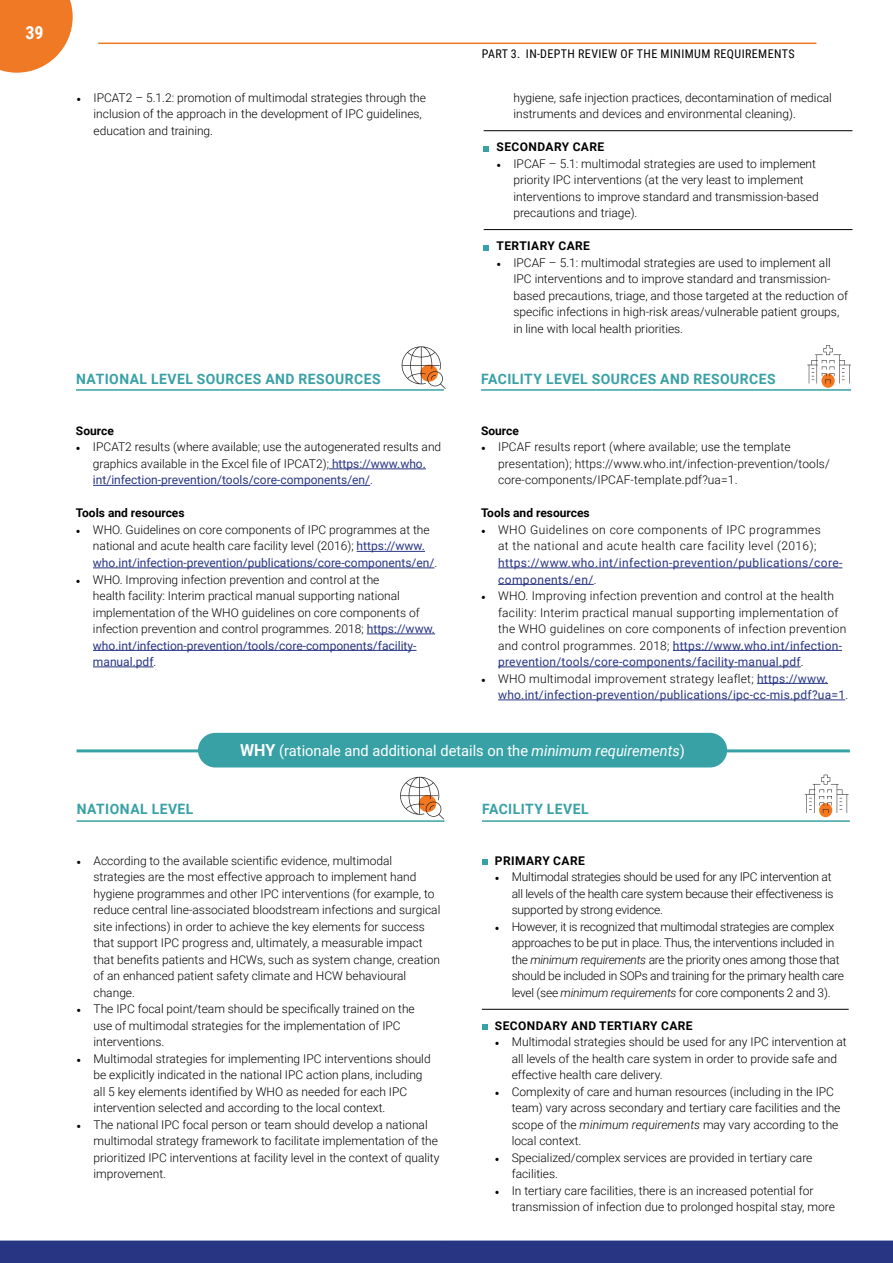
<style>
.page{position:relative;width:893px;height:1263px;background:#fff}
.page>*{position:absolute;margin:0;border:0;box-sizing:border-box;transform-origin:0 0}
.t1{font:700 18px "Roboto Condensed";color:#fff}
.t2{font:15px "Roboto";color:#fff}
.t3{font:700 14.25px "Roboto";letter-spacing:.035em;color:#38a1a6}
.t4{font:300 12px/16.5px "Roboto";color:#000}
.t5{font:300 12px/16.5px "Roboto";letter-spacing:-.02em;color:#000}
.t6{font:300 12px/16.5px "Roboto";letter-spacing:.02em;color:#000}
.t7{font:12px/16.5px "Roboto";letter-spacing:.035em;color:#283583}
.t8{font:300 12px/16.5px "Roboto";letter-spacing:.035em;color:#000}
.t9{font:700 12px "Roboto";letter-spacing:.035em;color:#000}
.t10{font:700 12px "Roboto";letter-spacing:.01em;color:#000}
.t11{font:12px "Roboto Condensed";letter-spacing:.035em;color:#000}
.s1{font-family:"Minion Pro";font-weight:400}
.s2{font-weight:400;color:#283583}
.s3{font-weight:300;color:#000}
.s4{font-family:"Minion Pro";color:#000}
.s5{font-weight:700;font-size:16.5px}
.s6{font-style:italic}
</style>
<div class="page">
<hr style="left:98px;top:43px;width:718px;height:1px;background:#ef7925">
<svg style="left:0;top:0;width:73px;height:73px;background:#f18b43"></svg>
<div style="left:0;top:1240px;width:893px;height:23px;background:#283583"></div>
<hr style="left:484px;top:130px;width:368px;height:1px;background:#000">
<hr style="left:484px;top:229px;width:368px;height:1px;background:#000">
<svg style="left:484px;top:146px;width:5px;height:5px"></svg>
<svg style="left:484px;top:245px;width:5px;height:5px"></svg>
<hr style="left:329px;top:469px;width:97px;height:1px;background:#283583">
<hr style="left:93px;top:485px;width:277px;height:1px;background:#283583">
<hr style="left:357px;top:551px;width:68px;height:1px;background:#283583">
<hr style="left:93px;top:568px;width:341px;height:1px;background:#283583">
<hr style="left:367px;top:634px;width:68px;height:1px;background:#283583">
<hr style="left:93px;top:650px;width:324px;height:1px;background:#283583">
<hr style="left:93px;top:667px;width:61px;height:1px;background:#283583">
<hr style="left:498px;top:568px;width:344px;height:1px;background:#283583">
<hr style="left:498px;top:584px;width:96px;height:1px;background:#283583">
<hr style="left:673px;top:650px;width:169px;height:1px;background:#283583">
<hr style="left:498px;top:667px;width:303px;height:1px;background:#283583">
<hr style="left:757px;top:683px;width:71px;height:1px;background:#283583">
<hr style="left:498px;top:700px;width:347px;height:1px;background:#283583">
<hr style="left:76px;top:389px;width:368px;height:2px;background:#38a1a6">
<hr style="left:481px;top:389px;width:370px;height:2px;background:#38a1a6">
<svg style="left:402px;top:346px;width:44px;height:43px"></svg>
<svg style="left:821px;top:374px;width:14px;height:14px"></svg>
<svg style="left:807px;top:345px;width:44px;height:38px"></svg>
<hr style="left:77px;top:749px;width:773px;height:3px;background:#38a1a6">
<hr style="left:77px;top:820px;width:367px;height:2px;background:#38a1a6">
<hr style="left:482px;top:820px;width:368px;height:2px;background:#38a1a6">
<svg style="left:482px;top:859px;width:5px;height:6px"></svg>
<div style="left:198px;top:733px;width:529px;height:34px;background:#38a1a6;border-radius:17px"></div>
<svg style="left:400px;top:777px;width:44px;height:42px"></svg>
<div style="left:819px;top:803px;width:13px;height:14px;background:#f57821;border-radius:50%"></div>
<svg style="left:805px;top:775px;width:44px;height:38px"></svg>
<hr style="left:482px;top:1009px;width:367px;height:1px;background:#000">
<svg style="left:482px;top:1024px;width:5px;height:6px"></svg>
<h1 class="t1" style="left:26px;top:20px;width:20px">39</h1>
<p class="t11" style="left:482px;top:46px;width:314px">PART 3. IN-DEPTH REVIEW OF THE MINIMUM REQUIREMENTS</p>
<p class="t4" style="left:94px;top:89px;width:334px;text-indent:-17px"><span class="s1">•</span> IPCAT2 – 5.1.2: promotion of multimodal strategies through the inclusion of the approach in the development of IPC guidelines, education and training.</p>
<p class="t4" style="left:513px;top:89px;width:320px">hygiene, safe injection practices, decontamination of medical instruments and devices and environmental cleaning).</p>
<p class="t9" style="left:497px;top:139px;width:109px">SECONDARY CARE</p>
<p class="t4" style="left:513px;top:155px;width:307px;text-indent:-17px"><span class="s1">•</span> IPCAF – 5.1: multimodal strategies are used to implement priority IPC interventions (at the very least to implement interventions to improve standard and transmission-based precautions and triage).</p>
<p class="t9" style="left:497px;top:238px;width:95px">TERTIARY CARE</p>
<p class="t4" style="left:513px;top:254px;width:336px;text-indent:-17px"><span class="s1">•</span> IPCAF – 5.1: multimodal strategies are used to implement all IPC interventions and to improve standard and transmission&shy;based precautions, triage, and those targeted at the reduction of specific infections in high-risk areas/vulnerable patient groups, in line with local health priorities.</p>
<p class="t3" style="left:76px;top:368px;width:306px">NATIONAL LEVEL SOURCES AND RESOURCES</p>
<p class="t3" style="left:481px;top:368px;width:296px">FACILITY LEVEL SOURCES AND RESOURCES</p>
<p class="t10" style="left:76px;top:422px;width:39px">Source</p>
<p class="t4" style="left:93px;top:438px;width:350px;text-indent:-17px"><span class="s1">•</span> IPCAT2 results (where available; use the autogenerated results and graphics available in the Excel file of IPCAT2); <span class="s2">https://www.who. int/infection-prevention/tools/core-components/en/</span>.</p>
<p class="t10" style="left:76px;top:505px;width:110px">Tools and resources</p>
<p class="t4" style="left:93px;top:521px;width:346px;text-indent:-17px"><span class="s1">•</span> WHO. Guidelines on core components of IPC programmes at the national and acute health care facility level (2016); <span class="s2">https://www. who.int/infection-prevention/publications/core-components/en/</span>.</p>
<p class="t4" style="left:93px;top:570px;width:344px;text-indent:-17px"><span class="s1">•</span> WHO. Improving infection prevention and control at the<br>health facility: Interim practical manual supporting national implementation of the WHO guidelines on core components of infection prevention and control programmes. 2018; <span class="s2">https://www. who.int/infection-prevention/tools/core-components/facility&shy;manual.pdf</span>.</p>
<p class="t10" style="left:481px;top:422px;width:39px">Source</p>
<p class="t4" style="left:498px;top:438px;width:333px;text-indent:-17px"><span class="s1">•</span> IPCAF results report (where available; use the template presentation); https://www.who.int/infection-prevention/tools/ core-components/IPCAF-template.pdf?ua=1.</p>
<p class="t10" style="left:481px;top:505px;width:110px">Tools and resources</p>
<p class="t8" style="left:498px;top:521px;width:324px;text-indent:-17px"><span class="s1">•</span> WHO Guidelines on core components of IPC programmes at the national and acute health care facility level (2016);</p>
<p class="t7" style="left:498px;top:554px;width:346px">https://www.who.int/infection-prevention/publications/core&shy;components/en/<span class="s3">.</span></p>
<p class="t6" style="left:498px;top:587px;width:350px;text-indent:-17px"><span class="s1">•</span> WHO. Improving infection prevention and control at the health facility: Interim practical manual supporting implementation of the WHO guidelines on core components of infection prevention and control programmes. 2018; <span class="s2">https://www.who.int/infection&shy;prevention/tools/core-components/facility-manual.pdf</span>.</p>
<p class="t7" style="left:498px;top:669px;width:352px;text-indent:-17px"><span class="s4">•</span> <span class="s3">WHO multimodal improvement strategy leaflet;</span> https://www. who.int/infection-prevention/publications/ipc-cc-mis.pdf?ua=1<span class="s3">.</span></p>
<p class="t2" style="left:240px;top:740px;width:446px"><span class="s5">WHY</span> (rationale and additional details on the <span class="s6">minimum requirements</span>)</p>
<p class="t3" style="left:77px;top:799px;width:118px">NATIONAL LEVEL</p>
<p class="t3" style="left:482px;top:799px;width:108px">FACILITY LEVEL</p>
<p class="t4" style="left:94px;top:852px;width:348px;text-indent:-17px"><span class="s1">•</span> According to the available scientific evidence, multimodal strategies are the most effective approach to implement hand hygiene programmes and other IPC interventions (for example, to reduce central line-associated bloodstream infections and surgical site infections) in order to achieve the key elements for success that support IPC progress and, ultimately, a measurable impact that benefits patients and HCWs, such as system change, creation of an enhanced patient safety climate and HCW behavioural change.</p>
<p class="t4" style="left:94px;top:1000px;width:323px;text-indent:-17px"><span class="s1">•</span> The IPC focal point/team should be specifically trained on the use of multimodal strategies for the implementation of IPC interventions.</p>
<p class="t4" style="left:94px;top:1050px;width:339px;text-indent:-17px"><span class="s1">•</span> Multimodal strategies for implementing IPC interventions should be explicitly indicated in the national IPC action plans, including all 5 key elements identified by WHO as needed for each IPC intervention selected and according to the local context.</p>
<p class="t4" style="left:94px;top:1116px;width:347px;text-indent:-17px"><span class="s1">•</span> The national IPC focal person or team should develop a national multimodal strategy framework to facilitate implementation of the prioritized IPC interventions at facility level in the context of quality improvement.</p>
<p class="t9" style="left:495px;top:852px;width:91px">PRIMARY CARE</p>
<p class="t5" style="left:512px;top:868px;width:323px;text-indent:-17px"><span class="s1">•</span> Multimodal strategies should be used for any IPC intervention at all levels of the health care system because their effectiveness is supported by strong evidence.</p>
<p class="t5" style="left:512px;top:918px;width:334px;text-indent:-17px"><span class="s1">•</span> However, it is recognized that multimodal strategies are complex approaches to be put in place. Thus, the interventions included in the <span class="s6">minimum requirements</span> are the priority ones among those that should be included in SOPs and training for the primary health care level (see <span class="s6">minimum requirements</span> for core components 2 and 3).</p>
<p class="t9" style="left:495px;top:1017px;width:199px">SECONDARY AND TERTIARY CARE</p>
<p class="t4" style="left:512px;top:1033px;width:337px;text-indent:-17px"><span class="s1">•</span> Multimodal strategies should be used for any IPC intervention at all levels of the health care system in order to provide safe and effective health care delivery.</p>
<p class="t4" style="left:512px;top:1083px;width:330px;text-indent:-17px"><span class="s1">•</span> Complexity of care and human resources (including in the IPC team) vary across secondary and tertiary care facilities and the scope of the <span class="s6">minimum requirements</span> may vary according to the local context.</p>
<p class="t4" style="left:512px;top:1149px;width:302px;text-indent:-17px"><span class="s1">•</span> Specialized/complex services are provided in tertiary care facilities.</p>
<p class="t4" style="left:512px;top:1182px;width:325px;text-indent:-17px"><span class="s1">•</span> In tertiary care facilities, there is an increased potential for transmission of infection due to prolonged hospital stay, more</p>
</div>
